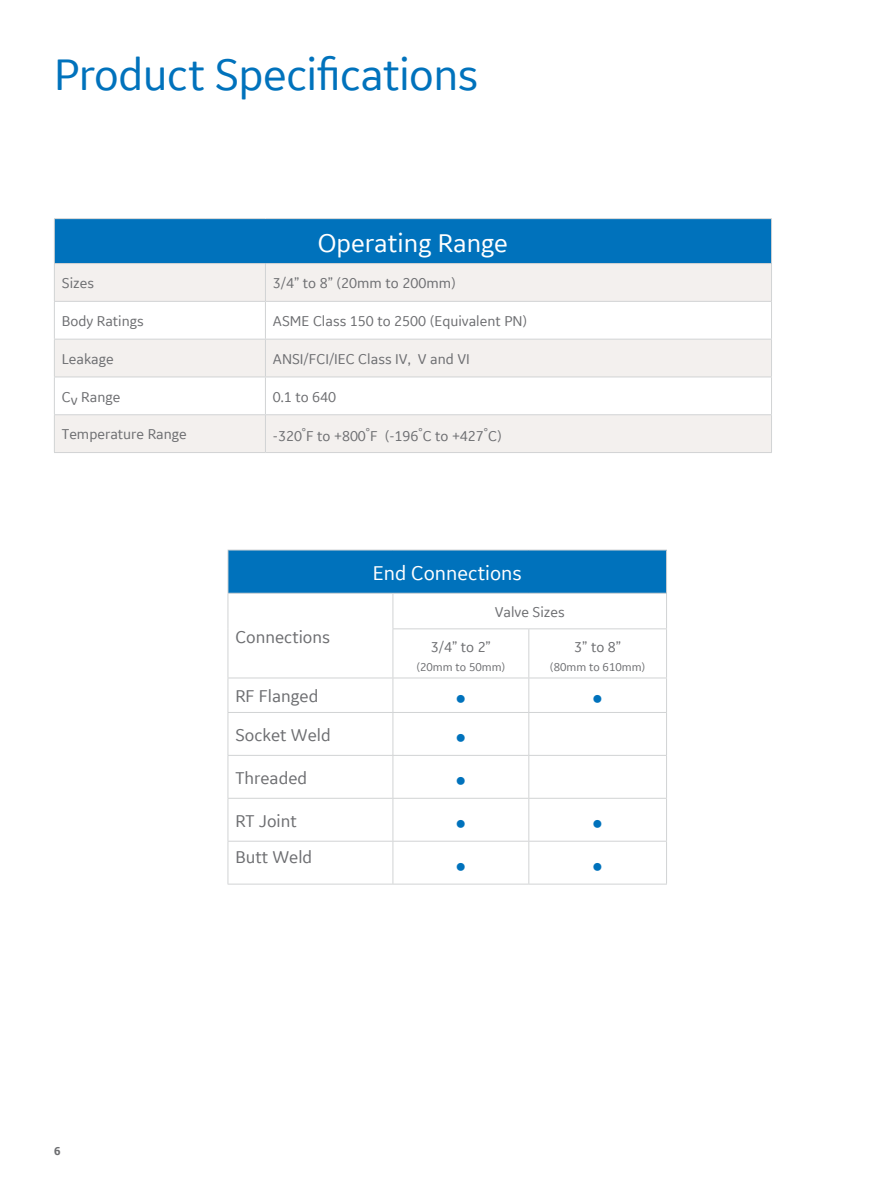
<style>
.page{position:relative;width:891px;height:1188px;background:#fff}
.page>*{position:absolute;margin:0;border:0;box-sizing:border-box;transform-origin:0 0}
.t1{font:46.5px "GE Inspira Sans";letter-spacing:-.015em;color:#0072bc}
.t2{font:36px "GE Inspira Sans";color:#0072bc}
.t3{font:27px "GE Inspira Sans";color:#fff}
.t4{font:21px "GE Inspira Sans";color:#fff}
.t5{font:18px "GE Inspira Sans";color:#6d6e71}
.t6{font:15px "GE Inspira Sans";color:#6d6e71}
.t7{font:12px "GE Inspira Sans";color:#6d6e71}
.t8{font:700 12px "GE Inspira Sans";color:#6d6e71}
</style>
<div class="page">
<div style="left:54px;top:219px;width:718px;height:45px;background:#0072bc"></div>
<div style="left:55px;top:264px;width:716px;height:188px;background:#f3f0ee"></div>
<svg style="left:55px;top:302px;width:716px;height:112px"></svg>
<hr style="left:54px;top:218px;width:211px;height:1px;background:#d1d3d4">
<hr style="left:54px;top:219px;width:1px;height:44px;background:#d1d3d4">
<hr style="left:265px;top:218px;width:507px;height:1px;background:#d1d3d4">
<hr style="left:771px;top:219px;width:1px;height:44px;background:#d1d3d4">
<hr style="left:54px;top:263px;width:211px;height:1px;background:#d1d3d4">
<hr style="left:54px;top:264px;width:1px;height:37px;background:#d1d3d4">
<hr style="left:265px;top:263px;width:507px;height:1px;background:#d1d3d4">
<hr style="left:265px;top:264px;width:1px;height:37px;background:#d1d3d4">
<hr style="left:771px;top:264px;width:1px;height:37px;background:#d1d3d4">
<hr style="left:54px;top:301px;width:211px;height:1px;background:#d1d3d4">
<hr style="left:54px;top:302px;width:1px;height:37px;background:#d1d3d4">
<hr style="left:265px;top:301px;width:507px;height:1px;background:#d1d3d4">
<hr style="left:265px;top:302px;width:1px;height:37px;background:#d1d3d4">
<hr style="left:771px;top:302px;width:1px;height:37px;background:#d1d3d4">
<hr style="left:54px;top:339px;width:211px;height:1px;background:#d1d3d4">
<hr style="left:54px;top:340px;width:1px;height:37px;background:#d1d3d4">
<hr style="left:265px;top:339px;width:507px;height:1px;background:#d1d3d4">
<hr style="left:265px;top:340px;width:1px;height:37px;background:#d1d3d4">
<hr style="left:771px;top:340px;width:1px;height:37px;background:#d1d3d4">
<hr style="left:54px;top:377px;width:211px;height:1px;background:#d1d3d4">
<hr style="left:54px;top:377px;width:1px;height:37px;background:#d1d3d4">
<hr style="left:265px;top:377px;width:507px;height:1px;background:#d1d3d4">
<hr style="left:265px;top:377px;width:1px;height:37px;background:#d1d3d4">
<hr style="left:771px;top:377px;width:1px;height:37px;background:#d1d3d4">
<hr style="left:54px;top:414px;width:211px;height:1px;background:#d1d3d4">
<hr style="left:54px;top:415px;width:1px;height:37px;background:#d1d3d4">
<hr style="left:265px;top:414px;width:507px;height:1px;background:#d1d3d4">
<hr style="left:265px;top:415px;width:1px;height:37px;background:#d1d3d4">
<hr style="left:771px;top:415px;width:1px;height:37px;background:#d1d3d4">
<hr style="left:54px;top:452px;width:211px;height:1px;background:#d1d3d4">
<hr style="left:265px;top:452px;width:507px;height:1px;background:#d1d3d4">
<div style="left:228px;top:550px;width:439px;height:43px;background:#0072bc"></div>
<svg style="left:229px;top:594px;width:437px;height:84px"></svg>
<svg style="left:229px;top:713px;width:437px;height:128px"></svg>
<hr style="left:228px;top:550px;width:165px;height:1px;background:#d1d3d4">
<hr style="left:228px;top:550px;width:1px;height:43px;background:#d1d3d4">
<hr style="left:393px;top:550px;width:136px;height:1px;background:#d1d3d4">
<hr style="left:529px;top:550px;width:138px;height:1px;background:#d1d3d4">
<hr style="left:666px;top:550px;width:1px;height:43px;background:#d1d3d4">
<hr style="left:228px;top:593px;width:165px;height:1px;background:#d1d3d4">
<hr style="left:228px;top:594px;width:1px;height:35px;background:#d1d3d4">
<hr style="left:228px;top:629px;width:1px;height:49px;background:#d1d3d4">
<hr style="left:393px;top:593px;width:136px;height:1px;background:#d1d3d4">
<hr style="left:393px;top:594px;width:1px;height:34px;background:#d1d3d4">
<hr style="left:529px;top:593px;width:138px;height:1px;background:#d1d3d4">
<hr style="left:666px;top:594px;width:1px;height:34px;background:#d1d3d4">
<hr style="left:393px;top:628px;width:136px;height:1px;background:#d1d3d4">
<hr style="left:393px;top:629px;width:1px;height:49px;background:#d1d3d4">
<hr style="left:529px;top:628px;width:138px;height:1px;background:#d1d3d4">
<hr style="left:528px;top:629px;width:1px;height:49px;background:#d1d3d4">
<hr style="left:666px;top:629px;width:1px;height:49px;background:#d1d3d4">
<hr style="left:228px;top:678px;width:165px;height:1px;background:#d1d3d4">
<hr style="left:228px;top:678px;width:1px;height:34px;background:#d1d3d4">
<hr style="left:393px;top:678px;width:136px;height:1px;background:#d1d3d4">
<hr style="left:393px;top:678px;width:1px;height:34px;background:#d1d3d4">
<hr style="left:529px;top:678px;width:138px;height:1px;background:#d1d3d4">
<hr style="left:528px;top:678px;width:1px;height:34px;background:#d1d3d4">
<hr style="left:666px;top:678px;width:1px;height:34px;background:#d1d3d4">
<hr style="left:228px;top:712px;width:165px;height:1px;background:#d1d3d4">
<hr style="left:228px;top:713px;width:1px;height:42px;background:#d1d3d4">
<hr style="left:393px;top:712px;width:136px;height:1px;background:#d1d3d4">
<hr style="left:393px;top:713px;width:1px;height:42px;background:#d1d3d4">
<hr style="left:529px;top:712px;width:138px;height:1px;background:#d1d3d4">
<hr style="left:528px;top:713px;width:1px;height:42px;background:#d1d3d4">
<hr style="left:666px;top:713px;width:1px;height:42px;background:#d1d3d4">
<hr style="left:228px;top:755px;width:165px;height:1px;background:#d1d3d4">
<hr style="left:228px;top:756px;width:1px;height:42px;background:#d1d3d4">
<hr style="left:393px;top:755px;width:136px;height:1px;background:#d1d3d4">
<hr style="left:393px;top:756px;width:1px;height:42px;background:#d1d3d4">
<hr style="left:529px;top:755px;width:138px;height:1px;background:#d1d3d4">
<hr style="left:528px;top:756px;width:1px;height:42px;background:#d1d3d4">
<hr style="left:666px;top:756px;width:1px;height:42px;background:#d1d3d4">
<hr style="left:228px;top:798px;width:165px;height:1px;background:#d1d3d4">
<hr style="left:228px;top:799px;width:1px;height:42px;background:#d1d3d4">
<hr style="left:393px;top:798px;width:136px;height:1px;background:#d1d3d4">
<hr style="left:393px;top:799px;width:1px;height:42px;background:#d1d3d4">
<hr style="left:529px;top:798px;width:138px;height:1px;background:#d1d3d4">
<hr style="left:528px;top:799px;width:1px;height:42px;background:#d1d3d4">
<hr style="left:666px;top:799px;width:1px;height:42px;background:#d1d3d4">
<hr style="left:228px;top:841px;width:165px;height:1px;background:#d1d3d4">
<hr style="left:228px;top:842px;width:1px;height:42px;background:#d1d3d4">
<hr style="left:393px;top:841px;width:136px;height:1px;background:#d1d3d4">
<hr style="left:393px;top:842px;width:1px;height:42px;background:#d1d3d4">
<hr style="left:529px;top:841px;width:138px;height:1px;background:#d1d3d4">
<hr style="left:528px;top:842px;width:1px;height:42px;background:#d1d3d4">
<hr style="left:666px;top:842px;width:1px;height:42px;background:#d1d3d4">
<hr style="left:228px;top:884px;width:165px;height:1px;background:#d1d3d4">
<hr style="left:393px;top:884px;width:136px;height:1px;background:#d1d3d4">
<hr style="left:529px;top:884px;width:138px;height:1px;background:#d1d3d4">
<h1 class="t1" style="left:54px;top:46px;width:426px">Product Specifications</h1>
<h3 class="t3" style="left:318px;top:226px;width:192px">Operating Range</h3>
<p class="t6" style="left:62px;top:274px;width:34px">Sizes</p>
<p class="t6" style="left:273px;top:274px;width:184px">3/4” to 8” (20mm to 200mm)</p>
<p class="t6" style="left:62px;top:312px;width:83px">Body Ratings</p>
<p class="t6" style="left:273px;top:312px;width:256px">ASME Class 150 to 2500 (Equivalent PN)</p>
<p class="t6" style="left:62px;top:350px;width:53px">Leakage</p>
<p class="t6" style="left:273px;top:350px;width:198px">ANSI/FCI/IEC Class IV, V and VI</p>
<p class="t6" style="left:62px;top:387px;width:60px">Cv Range</p>
<p class="t6" style="left:273px;top:387px;width:65px">0.1 to 640</p>
<p class="t6" style="left:62px;top:425px;width:126px">Temperature Range</p>
<p class="t6" style="left:273px;top:426px;width:230px">-320<sup>°</sup>F to +800<sup>°</sup>F (-196<sup>°</sup>C to +427<sup>°</sup>C)</p>
<h3 class="t4" style="left:373px;top:560px;width:151px">End Connections</h3>
<p class="t5" style="left:235px;top:625px;width:96px">Connections</p>
<p class="t6" style="left:495px;top:603px;width:72px">Valve Sizes</p>
<p class="t6" style="left:431px;top:638px;width:62px">3/4” to 2”</p>
<p class="t7" style="left:416px;top:659px;width:91px">(20mm to 50mm)</p>
<p class="t6" style="left:574px;top:638px;width:48px">3” to 8”</p>
<p class="t7" style="left:550px;top:659px;width:97px">(80mm to 610mm)</p>
<p class="t8" style="left:54px;top:1143px;width:8px">6</p>
<p class="t5" style="left:235px;top:685px;width:84px">RF Flanged</p>
<h2 class="t2" style="left:455px;top:675px;width:14px">•</h2>
<h2 class="t2" style="left:592px;top:675px;width:14px">•</h2>
<p class="t5" style="left:235px;top:724px;width:97px">Socket Weld</p>
<h2 class="t2" style="left:455px;top:714px;width:14px">•</h2>
<p class="t5" style="left:235px;top:767px;width:73px">Threaded</p>
<h2 class="t2" style="left:455px;top:756px;width:14px">•</h2>
<p class="t5" style="left:235px;top:810px;width:63px">RT Joint</p>
<h2 class="t2" style="left:455px;top:799px;width:14px">•</h2>
<h2 class="t2" style="left:592px;top:799px;width:14px">•</h2>
<p class="t5" style="left:235px;top:846px;width:78px">Butt Weld</p>
<h2 class="t2" style="left:455px;top:842px;width:14px">•</h2>
<h2 class="t2" style="left:592px;top:842px;width:14px">•</h2>
</div>
